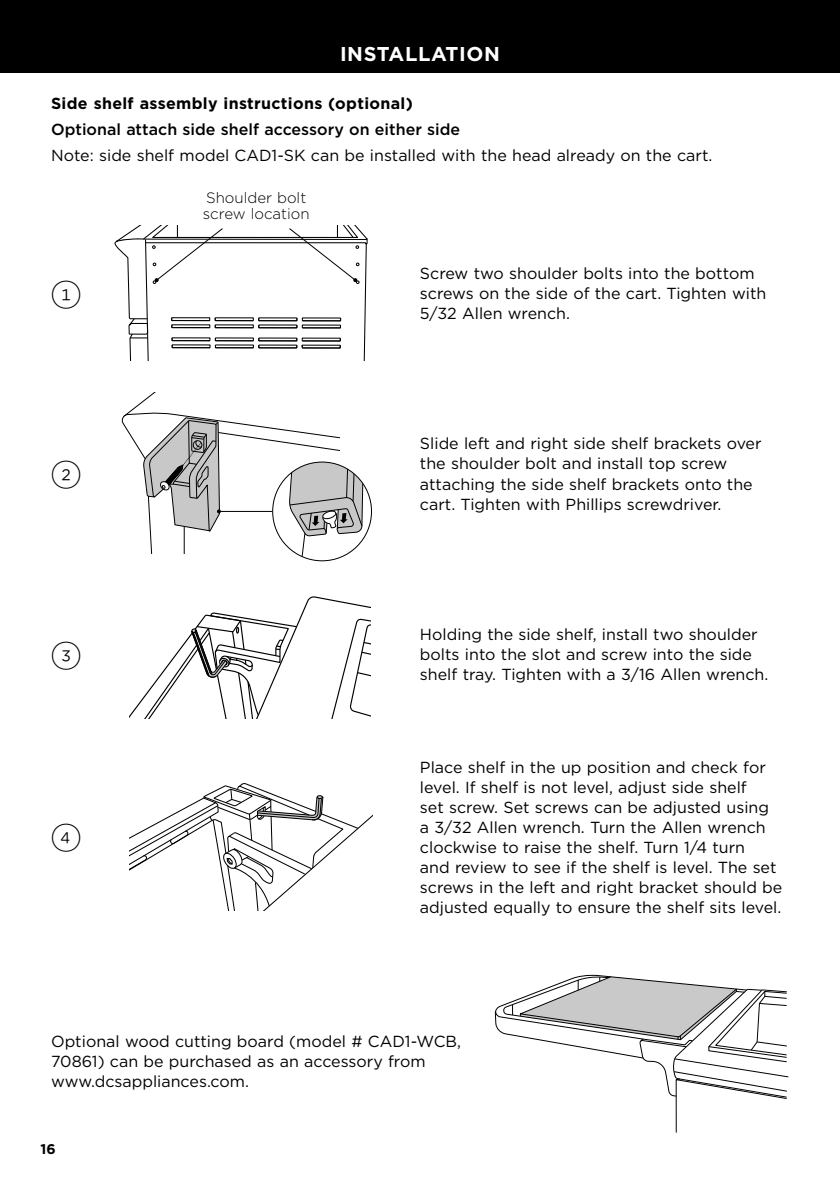
<style>
.page{position:relative;width:840px;height:1191px;background:#fff}
.page>*{position:absolute;margin:0;border:0;box-sizing:border-box;transform-origin:0 0}
.t1{font:300 30px "Gotham FP Nos";color:#000}
.t2{font:700 20px "Gotham";letter-spacing:.03em;color:#fff}
.t3{font:16px/20px "Gotham";color:#000}
.t4{font:500 16px "Gotham";color:#000}
.t5{font:700 16px "Gotham";letter-spacing:.02em;color:#000}
.t6{font:300 15px/16px "Gotham";color:#000}
.t7{font:700 14px "Gotham";color:#000}
</style>
<div class="page">
<div style="left:0;top:0;width:839px;height:73px;background:#000"></div>
<svg style="left:495px;top:975px;width:293px;height:158px"></svg>
<svg style="left:129px;top:596px;width:241px;height:122px"></svg>
<svg style="left:129px;top:783px;width:243px;height:128px"></svg>
<svg style="left:121px;top:393px;width:243px;height:168px"></svg>
<svg style="left:114px;top:225px;width:254px;height:135px"></svg>
<p class="t2" style="left:340px;top:41px;width:161px">INSTALLATION</p>
<p class="t5" style="left:51px;top:93px;width:363px">Side shelf assembly instructions (optional)</p>
<p class="t4" style="left:51px;top:119px;width:410px">Optional attach side shelf accessory on either side</p>
<p class="t3" style="left:51px;top:145px;width:662px">Note: side shelf model CAD1-SK can be installed with the head already on the cart.</p>
<h1 class="t1" style="left:51px;top:280px;width:32px">1</h1>
<h1 class="t1" style="left:51px;top:461px;width:32px">2</h1>
<h1 class="t1" style="left:51px;top:641px;width:32px">3</h1>
<h1 class="t1" style="left:51px;top:823px;width:32px">4</h1>
<p class="t6" style="left:203px;top:189px;width:108px">Shoulder bolt screw location</p>
<p class="t3" style="left:420px;top:263px;width:347px">Screw two shoulder bolts into the bottom screws on the side of the cart. Tighten with<br>5/32 Allen wrench.</p>
<p class="t3" style="left:420px;top:433px;width:343px">Slide left and right side shelf brackets over the shoulder bolt and install top screw attaching the side shelf brackets onto the cart. Tighten with Phillips screwdriver.</p>
<p class="t3" style="left:420px;top:624px;width:350px">Holding the side shelf, install two shoulder bolts into the slot and screw into the side shelf tray. Tighten with a 3/16 Allen wrench.</p>
<p class="t3" style="left:420px;top:756px;width:363px">Place shelf in the up position and check for level. If shelf is not level, adjust side shelf<br>set screw. Set screws can be adjusted using<br>a 3/32 Allen wrench. Turn the Allen wrench clockwise to raise the shelf. Turn 1/4 turn<br>and review to see if the shelf is level. The set screws in the left and right bracket should be adjusted equally to ensure the shelf sits level.</p>
<p class="t3" style="left:51px;top:1030px;width:411px">Optional wood cutting board (model # CAD1-WCB,<br>70861) can be purchased as an accessory from www.dcsappliances.com.</p>
<p class="t7" style="left:41px;top:1139px;width:17px">16</p>
</div>
